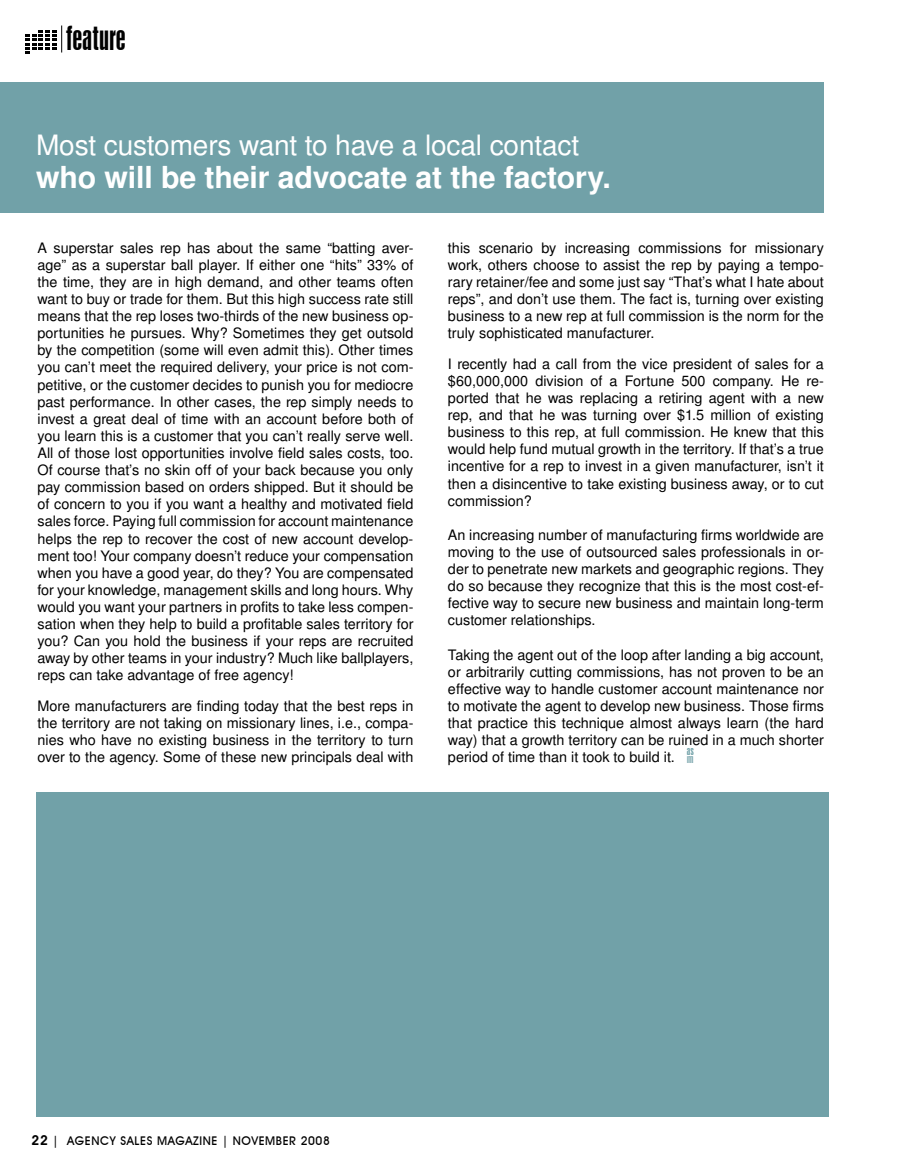
<style>
.page{position:relative;width:905px;height:1175px;background:#fff}
.page>*{position:absolute;margin:0;border:0;box-sizing:border-box;transform-origin:0 0}
.t1{font:31.05px "Swiss 924 BT Regular B";color:#000}
.t2{font:700 30px "Turkish Sans SSK";letter-spacing:-.005em;color:#fff}
.t3{font:27.75px "Turkish Sans SSK";letter-spacing:-.005em;color:#fff}
.t4{font:14.25px/17.1px "Turkish Sans SSK";color:#000;text-align:justify}
.t5{font:500 12px "Avant Garde IT Cby BT";letter-spacing:.05em;color:#000}
.t6{font:10.95px "Swiss 924 BT Regular B";color:#71a1a8}
.t7{font:10.95px "Swiss 924 BT Regular B";color:#8ab0b6;scale:1.3 1}
.s1{font-weight:600;font-size:13.5px}
</style>
<div class="page">
<svg style="left:26px;top:26px;width:36px;height:28px"></svg>
<div style="left:0;top:82px;width:824px;height:131px;background:#71a1a8"></div>
<div style="left:36px;top:792px;width:792px;height:324px;background:#71a1a8"></div>
<h1 class="t1" style="left:66px;top:20px;width:61px">FEATURE</h1>
<h3 class="t3" style="left:36px;top:128px;width:544px">Most customers want to have a local contact</h3>
<h2 class="t2" style="left:36px;top:159px;width:576px">who will be their advocate at the factory.</h2>
<p class="t4" style="left:38px;top:239px;width:377px">A superstar sales rep has about the same “batting aver&shy;age” as a superstar ball player. If either one “hits” 33% of the time, they are in high demand, and other teams often want to buy or trade for them. But this high success rate still means that the rep loses two-thirds of the new business op&shy;portunities he pursues. Why? Sometimes they get outsold by the competition (some will even admit this). Other times you can’t meet the required delivery, your price is not com&shy;petitive, or the customer decides to punish you for mediocre past performance. In other cases, the rep simply needs to invest a great deal of time with an account before both of you learn this is a customer that you can’t really serve well.<br>All of those lost opportunities involve field sales costs, too.<br>Of course that’s no skin off of your back because you only pay commission based on orders shipped. But it should be of concern to you if you want a healthy and motivated field sales force. Paying full commission for account maintenance helps the rep to recover the cost of new account develop&shy;ment too! Your company doesn’t reduce your compensation when you have a good year, do they? You are compensated for your knowledge, management skills and long hours. Why would you want your partners in profits to take less compen&shy;sation when they help to build a profitable sales territory for you? Can you hold the business if your reps are recruited away by other teams in your industry? Much like ballplayers, reps can take advantage of free agency!</p>
<p class="t4" style="left:38px;top:697px;width:377px">More manufacturers are finding today that the best reps in the territory are not taking on missionary lines, i.e., compa&shy;nies who have no existing business in the territory to turn over to the agency. Some of these new principals deal with</p>
<p class="t4" style="left:448px;top:239px;width:377px">this scenario by increasing commissions for missionary work, others choose to assist the rep by paying a tempo&shy;rary retainer/fee and some just say “That’s what I hate about reps”, and don’t use them. The fact is, turning over existing business to a new rep at full commission is the norm for the truly sophisticated manufacturer.</p>
<p class="t4" style="left:448px;top:355px;width:377px">I recently had a call from the vice president of sales for a $60,000,000 division of a Fortune 500 company. He re&shy;ported that he was replacing a retiring agent with a new rep, and that he was turning over $1.5 million of existing business to this rep, at full commission. He knew that this would help fund mutual growth in the territory. If that’s a true incentive for a rep to invest in a given manufacturer, isn’t it then a disincentive to take existing business away, or to cut commission?</p>
<p class="t4" style="left:448px;top:526px;width:377px">An increasing number of manufacturing firms worldwide are moving to the use of outsourced sales professionals in or&shy;der to penetrate new markets and geographic regions. They do so because they recognize that this is the most cost-ef&shy;fective way to secure new business and maintain long-term customer relationships.</p>
<p class="t4" style="left:448px;top:646px;width:377px">Taking the agent out of the loop after landing a big account, or arbitrarily cutting commissions, has not proven to be an effective way to handle customer account maintenance nor to motivate the agent to develop new business. Those firms that practice this technique almost always learn (the hard way) that a growth territory can be ruined in a much shorter period of time than it took to build it.</p>
<p class="t6" style="left:687px;top:744px;width:8px">AS</p>
<p class="t7" style="left:687px;top:752px;width:7px">M</p>
<p class="t5" style="left:32px;top:1133px;width:300px"><span class="s1">22</span> | AGENCY SALES MAGAZINE | NOVEMBER 2008</p>
</div>
